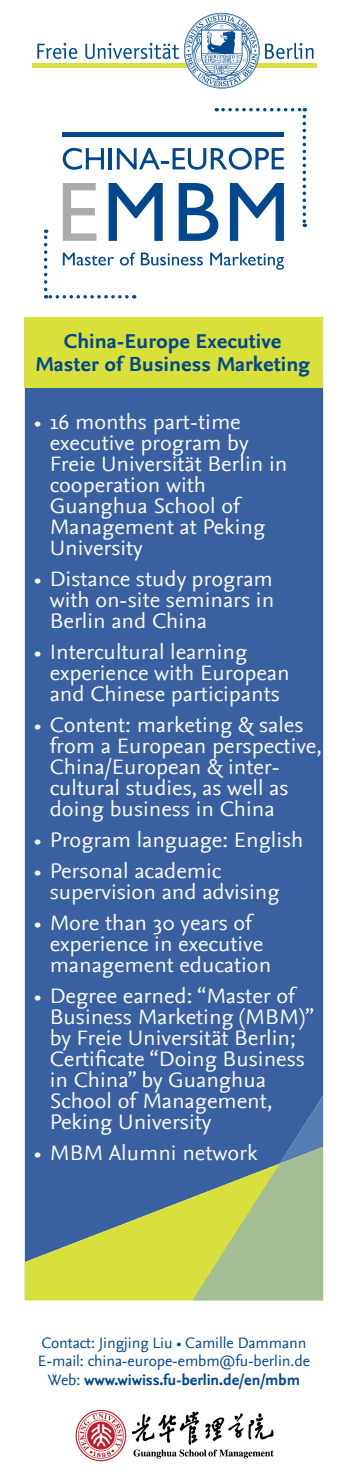
<style>
.page{position:relative;width:348px;height:1474px;background:#fff}
.page>*{position:absolute;margin:0;border:0;box-sizing:border-box;transform-origin:0 0}
.t1{font:21.88px/21px "Nexus Sans";color:#fafbfc;scale:1.04 1}
.t2{font:700 21px/22.8px "Nexus Sans";color:#01488f;text-align:center;scale:1.04 1}
.t3{font:15.75px/18.9px "Nexus Sans";letter-spacing:-.005em;color:#014890;text-align:center}
.s1{font-weight:700}
</style>
<div class="page">
<div style="left:25px;top:387px;width:297px;height:759px;background:#3960a0"></div>
<div style="left:25px;top:317px;width:297px;height:70px;background:#d8e039"></div>
<svg style="left:37px;top:43px;width:40px;height:16px"></svg>
<hr style="left:32px;top:63px;width:284px;height:4px;background:#d8e03d">
<svg style="left:85px;top:13px;width:228px;height:75px"></svg>
<img style="left:75px;top:1409px;width:198px;height:52px">
<svg style="left:63px;top:252px;width:51px;height:13px"></svg>
<svg style="left:120px;top:252px;width:15px;height:13px"></svg>
<svg style="left:141px;top:252px;width:61px;height:13px"></svg>
<svg style="left:210px;top:252px;width:73px;height:17px"></svg>
<svg style="left:63px;top:108px;width:242px;height:133px"></svg>
<svg style="left:46px;top:295px;width:81px;height:3px"></svg>
<svg style="left:44px;top:229px;width:3px;height:60px"></svg>
<svg style="left:25px;top:1146px;width:167px;height:154px;fill:#3960a0"></svg>
<svg style="left:192px;top:1095px;width:130px;height:205px"></svg>
<p class="t2" style="left:35px;top:330px;width:265px">China-Europe Executive<br>Master of Business Marketing</p>
<p class="t1" style="left:50px;top:411px;width:229px;text-indent:-15px">• 16 months part-time executive program by<br>Freie Universität Berlin in cooperation with<br>Guanghua School of<br>Management at Peking<br>University</p>
<p class="t1" style="left:50px;top:568px;width:217px;text-align:justify;text-indent:-15px">• Distance study program with on-site seminars in Berlin and China</p>
<p class="t1" style="left:50px;top:641px;width:232px;text-indent:-15px">• Intercultural learning experience with European and Chinese participants</p>
<p class="t1" style="left:50px;top:714px;width:263px;text-indent:-15px">• Content: marketing &amp; sales from a European perspective,<br>China/European &amp; inter&shy;cultural studies, as well as doing business in China</p>
<p class="t1" style="left:34px;top:829px;width:260px">• Program language: English</p>
<p class="t1" style="left:50px;top:860px;width:222px;text-indent:-15px">• Personal academic supervision and advising</p>
<p class="t1" style="left:50px;top:912px;width:214px;text-indent:-15px">• More than 30 years of experience in executive management education</p>
<p class="t1" style="left:50px;top:985px;width:255px;text-indent:-15px">• Degree earned: “Master of<br>Business Marketing (MBM)” by Freie Universität Berlin;<br>Certificate “Doing Business in China” by Guanghua<br>School of Management,<br>Peking University</p>
<p class="t1" style="left:34px;top:1142px;width:216px">• MBM Alumni network</p>
<p class="t3" style="left:38px;top:1332px;width:273px">Contact: Jingjing Liu • Camille Dammann<br>E-mail: china-europe-embm@fu-berlin.de<br>Web: <span class="s1">www.wiwiss.fu-berlin.de/en/mbm</span></p>
</div>
